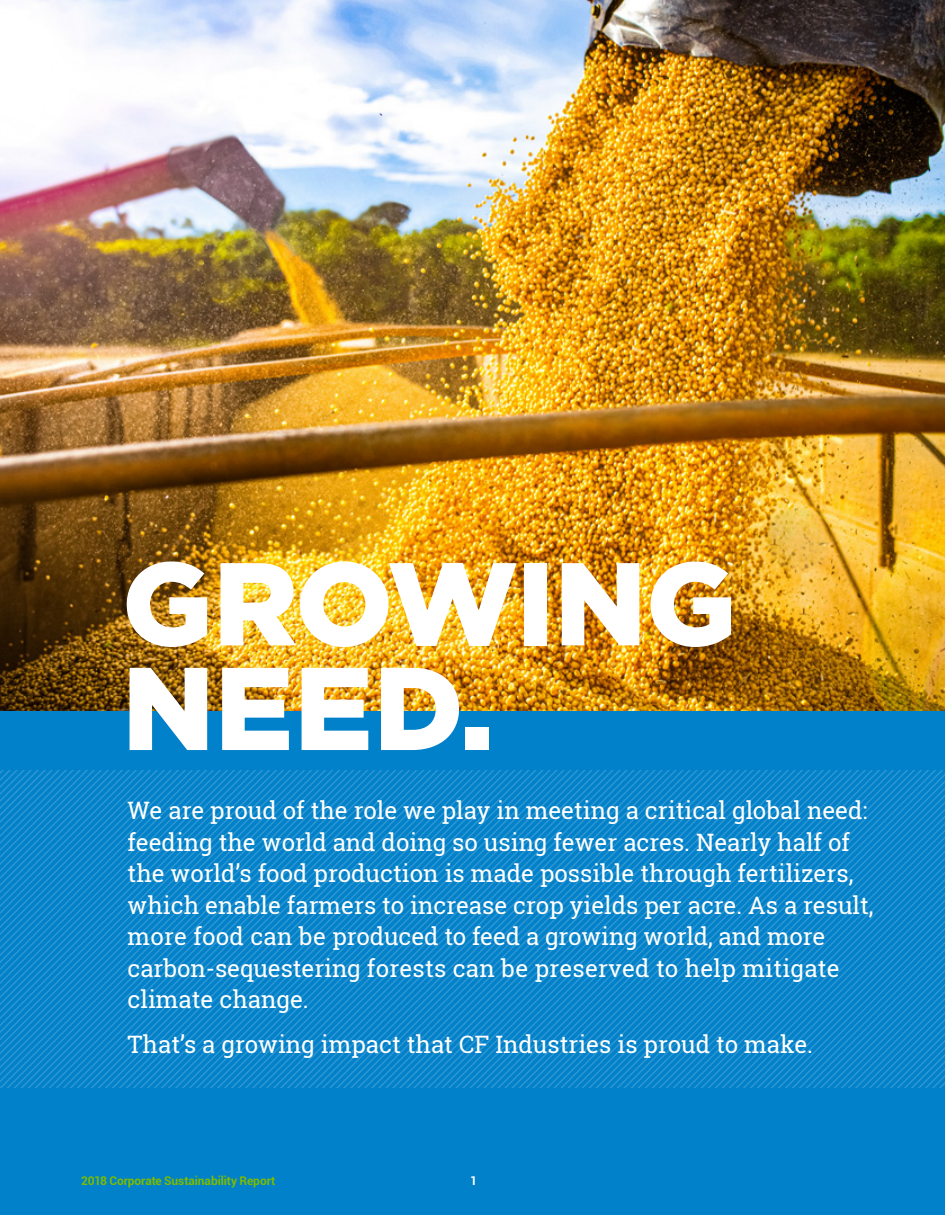
<style>
.page{position:relative;width:945px;height:1215px;background:#fff}
.page>*{position:absolute;margin:0;border:0;box-sizing:border-box;transform-origin:0 0}
.t1{font:900 117.45px/104.7px "Gotham";color:#fff}
.t2{font:24px/31.5px "Roboto Slab";color:#fff}
.t3{font:700 12px "Roboto";letter-spacing:-.01em;color:#7ebb00}
.t4{font:700 12px "Roboto";color:#fff}
</style>
<div class="page">
<img style="left:0;top:0;width:945px;height:711px">
<svg style="left:0;top:711px;width:945px;height:504px;fill:#0081c9"></svg>
<svg style="left:340px;top:770px;width:7px;height:317px"></svg>
<svg style="left:333px;top:770px;width:7px;height:317px"></svg>
<svg style="left:326px;top:770px;width:7px;height:317px"></svg>
<svg style="left:319px;top:770px;width:7px;height:317px"></svg>
<svg style="left:312px;top:770px;width:7px;height:317px"></svg>
<svg style="left:305px;top:770px;width:7px;height:317px"></svg>
<svg style="left:298px;top:770px;width:7px;height:317px"></svg>
<svg style="left:291px;top:770px;width:7px;height:317px"></svg>
<svg style="left:284px;top:770px;width:7px;height:317px"></svg>
<svg style="left:277px;top:770px;width:7px;height:317px"></svg>
<svg style="left:270px;top:770px;width:7px;height:317px"></svg>
<svg style="left:263px;top:770px;width:7px;height:317px"></svg>
<svg style="left:256px;top:770px;width:7px;height:317px"></svg>
<svg style="left:249px;top:770px;width:7px;height:317px"></svg>
<svg style="left:242px;top:770px;width:7px;height:317px"></svg>
<svg style="left:235px;top:770px;width:7px;height:317px"></svg>
<svg style="left:228px;top:770px;width:7px;height:317px"></svg>
<svg style="left:221px;top:770px;width:7px;height:317px"></svg>
<svg style="left:213px;top:770px;width:8px;height:317px"></svg>
<svg style="left:206px;top:770px;width:7px;height:317px"></svg>
<svg style="left:199px;top:770px;width:7px;height:317px"></svg>
<svg style="left:192px;top:770px;width:7px;height:317px"></svg>
<svg style="left:185px;top:770px;width:7px;height:317px"></svg>
<svg style="left:178px;top:770px;width:7px;height:317px"></svg>
<svg style="left:171px;top:770px;width:7px;height:317px"></svg>
<svg style="left:164px;top:770px;width:7px;height:317px"></svg>
<svg style="left:157px;top:770px;width:7px;height:317px"></svg>
<svg style="left:150px;top:770px;width:7px;height:317px"></svg>
<svg style="left:143px;top:770px;width:7px;height:317px"></svg>
<svg style="left:0;top:770px;width:143px;height:317px"></svg>
<h1 class="t1" style="left:122px;top:548px;width:616px">GROWING<br>NEED.</h1>
<p class="t2" style="left:128px;top:794px;width:748px">We are proud of the role we play in meeting a critical global need: feeding the world and doing so using fewer acres. Nearly half of the world’s food production is made possible through fertilizers, which enable farmers to increase crop yields per acre. As a result, more food can be produced to feed a growing world, and more carbon-sequestering forests can be preserved to help mitigate climate change.</p>
<p class="t2" style="left:128px;top:1028px;width:687px">That’s a growing impact that CF Industries is proud to make.</p>
<p class="t3" style="left:81px;top:1172px;width:196px">2018 Corporate Sustainability Report</p>
<p class="t4" style="left:470px;top:1172px;width:8px">1</p>
</div>
